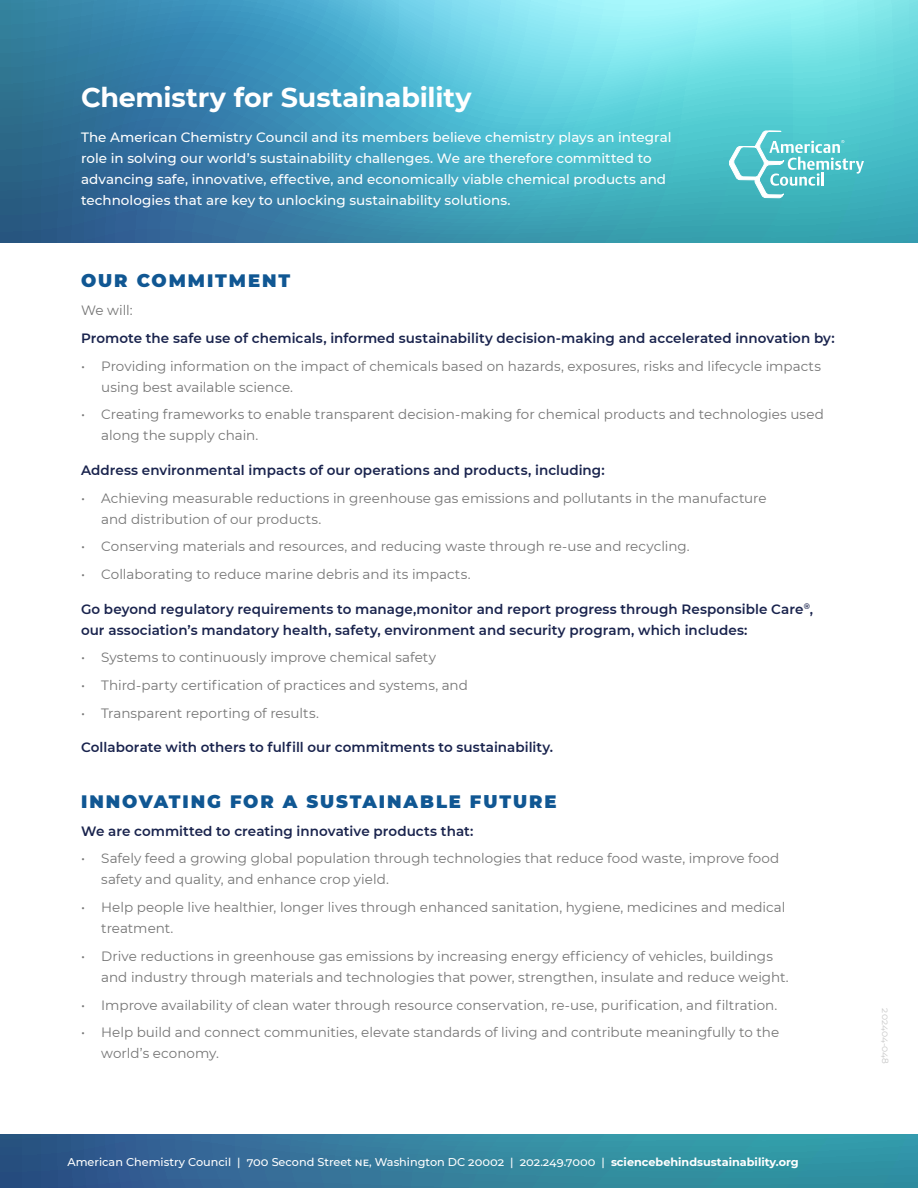
<style>
.page{position:relative;width:918px;height:1188px;background:#fff}
.page>*{position:absolute;margin:0;border:0;box-sizing:border-box;transform-origin:0 0}
.t1{font:700 27px "Montserrat";letter-spacing:-.01em;color:#fff}
.t2{font:900 18px "Montserrat";letter-spacing:.11em;color:#105793}
.t3{font:13.5px/21px "Montserrat";color:#757575}
.t4{font:600 13.5px/21px "Montserrat";letter-spacing:.005em;color:#19234d}
.t5{font:500 13.5px/21px "Montserrat";color:#fff}
.text{font:500 11.25px "Montserrat";color:#fff}
.text-2{font:9px "Montserrat";color:#c8c8c8}
.s1{font-weight:700}
</style>
<div class="page">
<svg style="left:0;top:1134px;width:918px;height:54px;background:#327c9b"></svg>
<svg style="left:0;top:0;width:918px;height:243px;background:#4ba7c0"></svg>
<svg style="left:729px;top:131px;width:135px;height:67px;background:#68c9cf"></svg>
<p class="t1" style="left:81px;top:78px;width:392px">Chemistry for Sustainability</p>
<p class="t5" style="left:81px;top:126px;width:592px">The American Chemistry Council and its members believe chemistry plays an integral role in solving our world’s sustainability challenges. We are therefore committed to advancing safe, innovative, effective, and economically viable chemical products and technologies that are key to unlocking sustainability solutions.</p>
<p class="t2" style="left:81px;top:268px;width:211px">OUR COMMITMENT</p>
<p class="t3" style="left:81px;top:299px;width:53px">We will:</p>
<p class="t4" style="left:81px;top:327px;width:755px">Promote the safe use of chemicals, informed sustainability decision-making and accelerated innovation by:</p>
<p class="t3" style="left:101px;top:355px;width:721px;text-indent:-20px">• Providing information on the impact of chemicals based on hazards, exposures, risks and lifecycle impacts using best available science.</p>
<p class="t3" style="left:101px;top:404px;width:724px;text-indent:-20px">• Creating frameworks to enable transparent decision-making for chemical products and technologies used along the supply chain.</p>
<p class="t4" style="left:81px;top:459px;width:525px">Address environmental impacts of our operations and products, including:</p>
<p class="t3" style="left:101px;top:487px;width:667px;text-indent:-20px">• Achieving measurable reductions in greenhouse gas emissions and pollutants in the manufacture and distribution of our products.</p>
<p class="t3" style="left:81px;top:536px;width:610px">• Conserving materials and resources, and reducing waste through re-use and recycling.</p>
<p class="t3" style="left:81px;top:563px;width:391px">• Collaborating to reduce marine debris and its impacts.</p>
<p class="t4" style="left:81px;top:598px;width:734px">Go beyond regulatory requirements to manage,monitor and report progress through Responsible Care<sup>®</sup>, our association’s mandatory health, safety, environment and security program, which includes:</p>
<p class="t3" style="left:81px;top:647px;width:357px">• Systems to continuously improve chemical safety</p>
<p class="t3" style="left:81px;top:674px;width:388px">• Third-party certification of practices and systems, and</p>
<p class="t3" style="left:81px;top:702px;width:239px">• Transparent reporting of results.</p>
<p class="t4" style="left:81px;top:737px;width:474px">Collaborate with others to fulfill our commitments to sustainability.</p>
<p class="t2" style="left:81px;top:788px;width:477px">INNOVATING FOR A SUSTAINABLE FUTURE</p>
<p class="t4" style="left:81px;top:820px;width:394px">We are committed to creating innovative products that:</p>
<p class="t3" style="left:101px;top:848px;width:680px;text-indent:-20px">• Safely feed a growing global population through technologies that reduce food waste, improve food safety and quality, and enhance crop yield.</p>
<p class="t3" style="left:101px;top:896px;width:686px;text-indent:-20px">• Help people live healthier, longer lives through enhanced sanitation, hygiene, medicines and medical treatment.</p>
<p class="t3" style="left:101px;top:945px;width:689px;text-indent:-20px">• Drive reductions in greenhouse gas emissions by increasing energy efficiency of vehicles, buildings and industry through materials and technologies that power, strengthen, insulate and reduce weight.</p>
<p class="t3" style="left:81px;top:994px;width:698px">• Improve availability of clean water through resource conservation, re-use, purification, and filtration.</p>
<p class="t3" style="left:101px;top:1022px;width:679px;text-indent:-20px">• Help build and connect communities, elevate standards of living and contribute meaningfully to the world’s economy.</p>
<p class="text" style="left:68px;top:1155px;width:733px">American Chemistry Council | 700 Second Street NE, Washington DC 20002 | 202.249.7000 | <span class="s1">sciencebehindsustainability.org</span></p>
<p class="text-2" style="left:892px;top:1008px;width:57px;rotate:90deg">202404-048</p>
</div>
